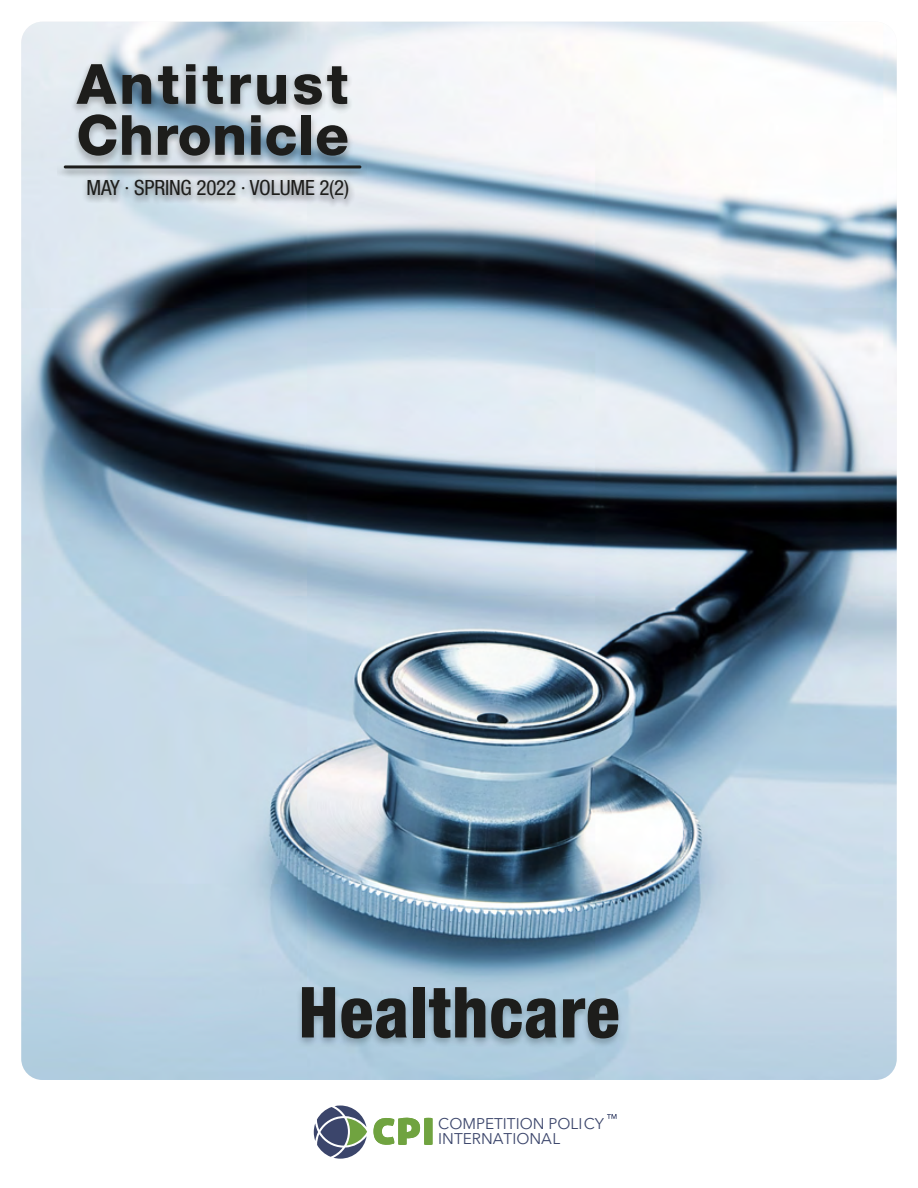
<style>
.page{position:relative;width:918px;height:1188px;background:#fff}
.page>*{position:absolute;margin:0;border:0;box-sizing:border-box;transform-origin:0 0}
.t1{font:800 condensed 70.5px "Helvetica Neue LT Std";letter-spacing:.01em;color:#1d1d1b}
.t2{font:800 55.5px/51px "Helvetica Neue LT Std";letter-spacing:.035em;color:#1d1d1b}
.t3{font:condensed 21px "Helvetica Neue LT Std";letter-spacing:-.01em;color:#1d1d1b}
.t4{font:15.45px/14.9px "Avenir Next LT Pro";color:#3b456b}
</style>
<div class="page">
<img style="left:21px;top:22px;width:876px;height:1058px">
<svg style="left:314px;top:1106px;width:53px;height:53px"></svg>
<div style="left:296px;top:985px;width:328px;height:64px;background:#000f11;opacity:.25"></div>
<svg style="left:374px;top:1117px;width:59px;height:28px"></svg>
<div style="left:70px;top:62px;width:283px;height:105px;background:#1d1d1b;opacity:.25"></div>
<div style="left:82px;top:178px;width:273px;height:31px;background:#1d1d1b;opacity:.25"></div>
<div style="left:58px;top:164px;width:309px;height:15px;background:#1d1d1b;opacity:.25"></div>
<hr style="left:64px;top:165px;width:297px;height:3px;background:#1d1d1b;border-radius:2px">
<svg style="left:607px;top:1114px;width:10px;height:5px"></svg>
<h2 class="t2" style="left:76px;top:58px;width:274px">Antitrust<br>Chronicle</h2>
<h3 class="t3" style="left:87px;top:175px;width:264px">MAY · SPRING 2022 · VOLUME 2(2)</h3>
<h1 class="t1" style="left:298px;top:969px;width:323px">Healthcare</h1>
<p class="t4" style="left:438px;top:1116px;width:167px">COMPETITION POLICY<br>INTERNATIONAL</p>
</div>
